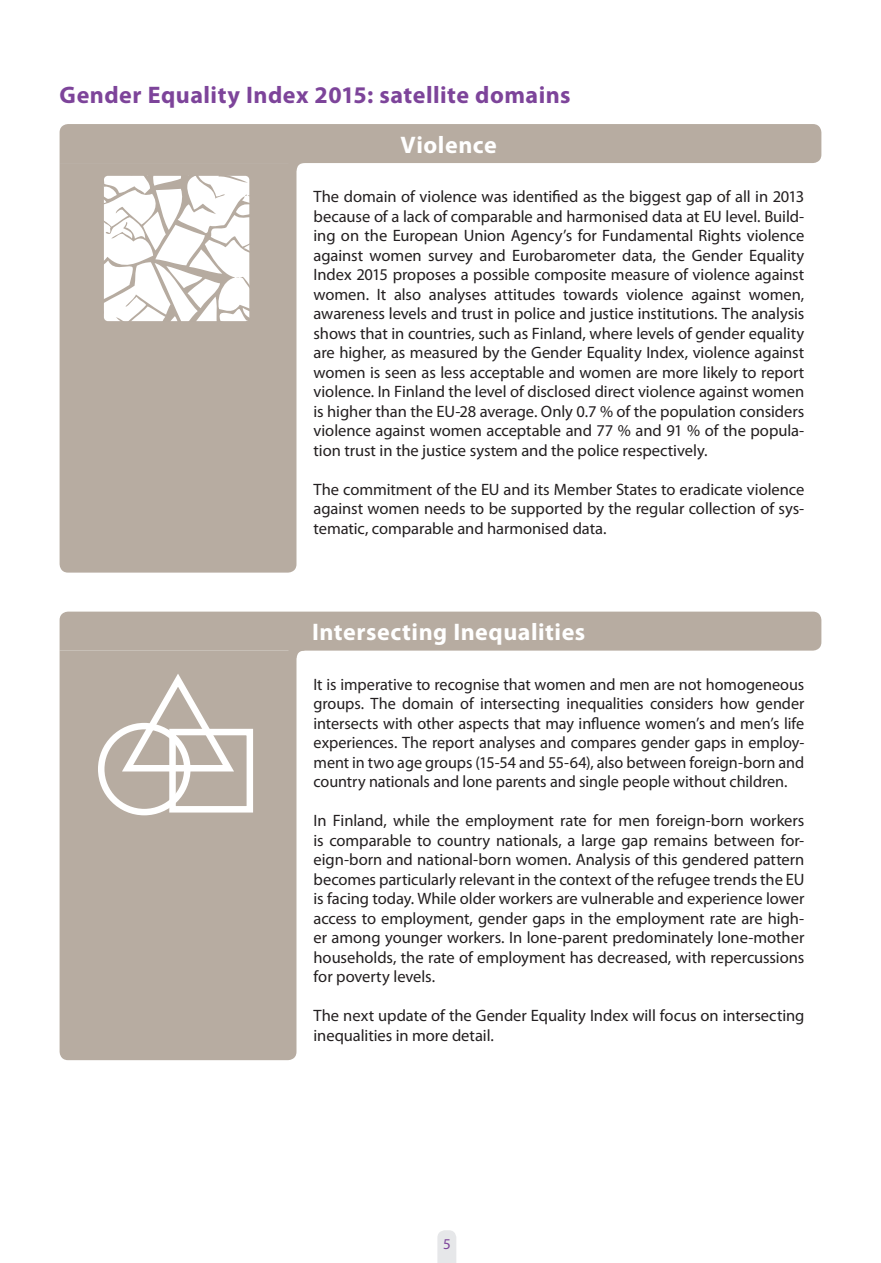
<style>
.page{position:relative;width:881px;height:1263px;background:#fff}
.page>*{position:absolute;margin:0;border:0;box-sizing:border-box;transform-origin:0 0}
.Title_1{font:700 24px "Myriad Pro";letter-spacing:.02em;color:#7d449a}
.Box_title{font:700 24px "Myriad Pro";letter-spacing:.02em;color:#fff}
.Body_Text{font:16.5px/19.5px "Myriad Pro";letter-spacing:-.005em;color:#231f20;text-align:justify}
.t1{font:15px "Myriad Pro";color:#7d449a}
</style>
<div class="page">
<svg style="left:437px;top:1230px;width:19px;height:33px"></svg>
<div style="left:60px;top:331px;width:236px;height:242px;background:#b7aca1"></div>
<div style="left:60px;top:658px;width:236px;height:402px;background:#b7aca1"></div>
<svg style="left:94px;top:670px;width:164px;height:165px;background:#c1b7ae"></svg>
<div style="left:169px;top:729px;width:84px;height:83px;border:6px solid #fff"></div>
<svg style="left:60px;top:124px;width:761px;height:207px"></svg>
<svg style="left:60px;top:612px;width:761px;height:46px;background:#bfb5ab"></svg>
<p class="Title_1" style="left:60px;top:79px;width:512px">Gender Equality Index 2015: satellite domains</p>
<p class="Box_title" style="left:400px;top:129px;width:98px">Violence</p>
<p class="Body_Text" style="left:313px;top:186px;width:492px">The domain of violence was identified as the biggest gap of all in 2013 because of a lack of comparable and harmonised data at EU level. Build&shy;ing on the European Union Agency’s for Fundamental Rights violence against women survey and Eurobarometer data, the Gender Equality Index 2015 proposes a possible composite measure of violence against women. It also analyses attitudes towards violence against women, awareness levels and trust in police and justice institutions. The analysis shows that in countries, such as Finland, where levels of gender equality are higher, as measured by the Gender Equality Index, violence against women is seen as less acceptable and women are more likely to report violence. In Finland the level of disclosed direct violence against women is higher than the EU-28 average. Only 0.7 % of the population considers violence against women acceptable and 77 % and 91 % of the popula&shy;tion trust in the justice system and the police respectively.</p>
<p class="Body_Text" style="left:313px;top:479px;width:492px">The commitment of the EU and its Member States to eradicate violence against women needs to be supported by the regular collection of sys&shy;tematic, comparable and harmonised data.</p>
<p class="Box_title" style="left:312px;top:616px;width:274px">Intersecting Inequalities</p>
<p class="Body_Text" style="left:313px;top:674px;width:492px">It is imperative to recognise that women and men are not homogeneous groups. The domain of intersecting inequalities considers how gender intersects with other aspects that may influence women’s and men’s life experiences. The report analyses and compares gender gaps in employ&shy;ment in two age groups (15-54 and 55-64), also between foreign‑born and country nationals and lone parents and single people without children.</p>
<p class="Body_Text" style="left:313px;top:810px;width:492px">In Finland, while the employment rate for men foreign‑born workers is comparable to country nationals, a large gap remains between for&shy;eign‑born and national‑born women. Analysis of this gendered pattern becomes particularly relevant in the context of the refugee trends the EU is facing today. While older workers are vulnerable and experience lower access to employment, gender gaps in the employment rate are high&shy;er among younger workers. In lone‑parent predominately lone‑mother households, the rate of employment has decreased, with repercussions for poverty levels.</p>
<p class="Body_Text" style="left:313px;top:1005px;width:492px">The next update of the Gender Equality Index will focus on intersecting inequalities in more detail.</p>
<p class="t1" style="left:443px;top:1234px;width:9px">5</p>
</div>
